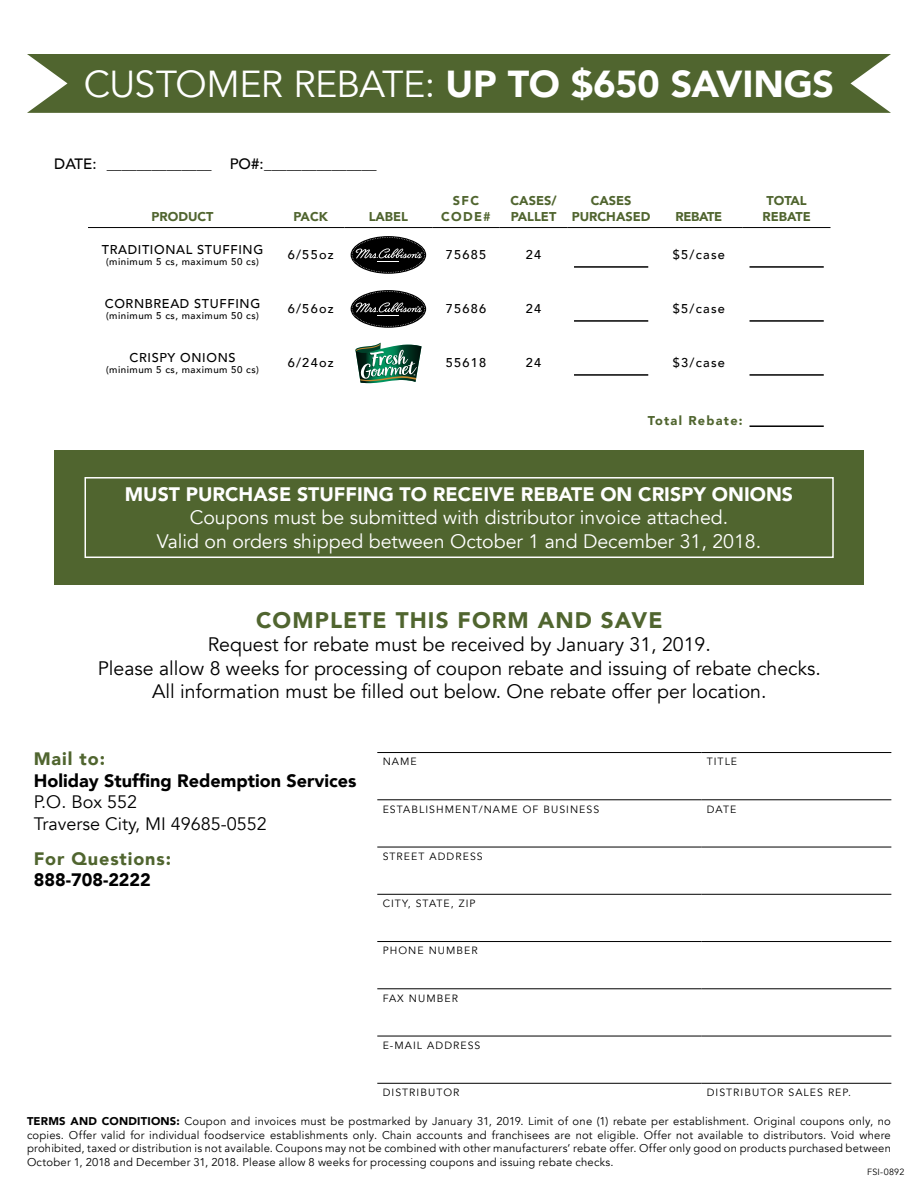
<style>
.page{position:relative;width:918px;height:1188px;background:#fff}
.page>*{position:absolute;margin:0;border:0;box-sizing:border-box;transform-origin:0 0}
.t1{font:37.5px "Avenir";letter-spacing:-.015em;color:#fff}
.t2{font:900 22.5px "Avenir";letter-spacing:.05em;color:#50652f}
.t3{font:19.5px/23.4px "Avenir";color:#000;text-align:center}
.t4{font:19.5px/23.4px "Avenir";color:#fff;text-align:center}
.t5{font:900 19.5px "Avenir";color:#fff}
.t6{font:900 18px "Avenir";color:#000}
.t7{font:18px/21.6px "Avenir";color:#000}
.t8{font:900 18px "Avenir";letter-spacing:.05em;color:#50652f}
.t9{font:500 15px "Avenir";color:#000}
.t10{font:500 12.75px "Avenir";letter-spacing:.05em;color:#000}
.t11{font:900 12.75px/15.3px "Avenir";color:#50652f;text-align:center}
.t12{font:900 12.75px "Avenir";letter-spacing:.1em;color:#50652f}
.t13{font:11.25px/13.5px "Avenir";letter-spacing:.02em;color:#000;text-align:justify}
.t14{font:10.5px "Avenir";letter-spacing:.1em;color:#000}
.t15{font:500 9.75px "Avenir";letter-spacing:.05em;color:#000}
.t16{font:9px "Avenir";letter-spacing:.02em;color:#000}
.s1{font-weight:900}
</style>
<div class="page">
<hr style="left:377px;top:847px;width:324px;height:1px;background:#000">
<hr style="left:701px;top:847px;width:190px;height:1px;background:#000">
<hr style="left:377px;top:894px;width:324px;height:1px;background:#000">
<hr style="left:701px;top:894px;width:190px;height:1px;background:#000">
<hr style="left:377px;top:941px;width:324px;height:1px;background:#000">
<hr style="left:701px;top:941px;width:190px;height:1px;background:#000">
<hr style="left:377px;top:988px;width:324px;height:1px;background:#000">
<hr style="left:701px;top:988px;width:190px;height:1px;background:#000">
<hr style="left:377px;top:1036px;width:324px;height:1px;background:#000">
<hr style="left:701px;top:1036px;width:190px;height:1px;background:#000">
<hr style="left:377px;top:1083px;width:324px;height:1px;background:#000">
<hr style="left:701px;top:1083px;width:190px;height:1px;background:#000">
<hr style="left:377px;top:752px;width:324px;height:1px;background:#000">
<hr style="left:701px;top:752px;width:190px;height:1px;background:#000">
<hr style="left:377px;top:799px;width:324px;height:1px;background:#000">
<hr style="left:701px;top:799px;width:190px;height:1px;background:#000">
<div style="left:27px;top:54px;width:864px;height:59px;background:#50652f"></div>
<div style="left:54px;top:450px;width:810px;height:135px;background:#50652f"></div>
<div style="left:85px;top:477px;width:749px;height:81px;border:2px solid #fff"></div>
<hr style="left:88px;top:227px;width:189px;height:1px;background:#000">
<hr style="left:277px;top:227px;width:68px;height:1px;background:#000">
<hr style="left:345px;top:227px;width:87px;height:1px;background:#000">
<hr style="left:432px;top:227px;width:68px;height:1px;background:#000">
<hr style="left:500px;top:227px;width:67px;height:1px;background:#000">
<hr style="left:567px;top:227px;width:88px;height:1px;background:#000">
<hr style="left:655px;top:227px;width:88px;height:1px;background:#000">
<hr style="left:743px;top:227px;width:88px;height:1px;background:#000">
<svg style="left:351px;top:236px;width:75px;height:38px"></svg>
<hr style="left:574px;top:266px;width:74px;height:2px;background:#000">
<hr style="left:750px;top:266px;width:74px;height:2px;background:#000">
<svg style="left:351px;top:290px;width:75px;height:38px"></svg>
<hr style="left:574px;top:320px;width:74px;height:2px;background:#000">
<hr style="left:750px;top:320px;width:74px;height:2px;background:#000">
<svg style="left:355px;top:343px;width:67px;height:40px"></svg>
<hr style="left:574px;top:374px;width:74px;height:2px;background:#000">
<hr style="left:750px;top:374px;width:74px;height:2px;background:#000">
<hr style="left:750px;top:425px;width:74px;height:2px;background:#000">
<h1 class="t1" style="left:84px;top:61px;width:752px">CUSTOMER REBATE: <span class="s1">UP TO $650 SAVINGS</span></h1>
<h3 class="t9" style="left:54px;top:151px;width:324px">DATE: ______________ PO#:_______________</h3>
<p class="t11" style="left:151px;top:208px;width:64px">PRODUCT</p>
<p class="t11" style="left:294px;top:208px;width:36px">PACK</p>
<p class="t11" style="left:369px;top:208px;width:41px">LABEL</p>
<p class="t11" style="left:441px;top:193px;width:51px">SFC<br>CODE#</p>
<p class="t11" style="left:511px;top:193px;width:48px;text-align:left">CASES/<br>PALLET</p>
<p class="t11" style="left:572px;top:193px;width:80px">CASES<br>PURCHASED</p>
<p class="t11" style="left:675px;top:208px;width:48px">REBATE</p>
<p class="t10" style="left:102px;top:238px;width:163px">TRADITIONAL STUFFING</p>
<p class="t15" style="left:106px;top:253px;width:154px">(minimum 5 cs, maximum 50 cs)</p>
<p class="t10" style="left:288px;top:244px;width:48px">6/55oz</p>
<p class="t10" style="left:446px;top:244px;width:42px">75685</p>
<p class="t10" style="left:526px;top:244px;width:17px">24</p>
<p class="t10" style="left:673px;top:244px;width:54px">$5/case</p>
<p class="t10" style="left:105px;top:292px;width:157px">CORNBREAD STUFFING</p>
<p class="t15" style="left:106px;top:307px;width:154px">(minimum 5 cs, maximum 50 cs)</p>
<p class="t10" style="left:288px;top:298px;width:48px">6/56oz</p>
<p class="t10" style="left:446px;top:298px;width:42px">75686</p>
<p class="t10" style="left:526px;top:298px;width:17px">24</p>
<p class="t10" style="left:673px;top:298px;width:54px">$5/case</p>
<p class="t10" style="left:129px;top:346px;width:108px">CRISPY ONIONS</p>
<p class="t15" style="left:106px;top:361px;width:154px">(minimum 5 cs, maximum 50 cs)</p>
<p class="t10" style="left:288px;top:352px;width:48px">6/24oz</p>
<p class="t10" style="left:446px;top:352px;width:42px">55618</p>
<p class="t10" style="left:526px;top:352px;width:17px">24</p>
<p class="t10" style="left:673px;top:352px;width:54px">$3/case</p>
<p class="t12" style="left:648px;top:410px;width:96px">Total Rebate:</p>
<p class="t11" style="left:763px;top:193px;width:50px">TOTAL<br>REBATE</p>
<h3 class="t5" style="left:125px;top:478px;width:670px">MUST PURCHASE STUFFING TO RECEIVE REBATE ON CRISPY ONIONS</h3>
<h3 class="t4" style="left:157px;top:506px;width:606px">Coupons must be submitted with distributor invoice attached.<br>Valid on orders shipped between October 1 and December 31, 2018.</h3>
<h2 class="t2" style="left:256px;top:601px;width:408px">COMPLETE THIS FORM AND SAVE</h2>
<h3 class="t3" style="left:98px;top:633px;width:725px">Request for rebate must be received by January 31, 2019.<br>Please allow 8 weeks for processing of coupon rebate and issuing of rebate checks.<br>All information must be filled out below. One rebate offer per location.</h3>
<h3 class="t8" style="left:34px;top:743px;width:73px">Mail to:</h3>
<h3 class="t6" style="left:34px;top:765px;width:324px">Holiday Stuffing Redemption Services</h3>
<h3 class="t7" style="left:34px;top:791px;width:235px">P.O. Box 552<br>Traverse City, MI 49685-0552</h3>
<h3 class="t8" style="left:34px;top:843px;width:139px">For Questions:</h3>
<h3 class="t6" style="left:34px;top:865px;width:119px">888-708-2222</h3>
<p class="t14" style="left:383px;top:755px;width:36px">NAME</p>
<p class="t14" style="left:707px;top:755px;width:32px">TITLE</p>
<p class="t14" style="left:383px;top:803px;width:218px">ESTABLISHMENT/NAME OF BUSINESS</p>
<p class="t14" style="left:707px;top:803px;width:31px">DATE</p>
<p class="t14" style="left:383px;top:850px;width:102px">STREET ADDRESS</p>
<p class="t14" style="left:383px;top:897px;width:94px">CITY, STATE, ZIP</p>
<p class="t14" style="left:383px;top:944px;width:97px">PHONE NUMBER</p>
<p class="t14" style="left:383px;top:992px;width:77px">FAX NUMBER</p>
<p class="t14" style="left:383px;top:1039px;width:99px">E-MAIL ADDRESS</p>
<p class="t14" style="left:383px;top:1086px;width:78px">DISTRIBUTOR</p>
<p class="t14" style="left:707px;top:1086px;width:146px">DISTRIBUTOR SALES REP.</p>
<p class="t13" style="left:27px;top:1115px;width:866px"><span class="s1">TERMS AND CONDITIONS:</span> Coupon and invoices must be postmarked by January 31, 2019. Limit of one (1) rebate per establishment. Original coupons only, no copies. Offer valid for individual foodservice establishments only. Chain accounts and franchisees are not eligible. Offer not available to distributors. Void where prohibited, taxed or distribution is not available. Coupons may not be combined with other manufacturers’ rebate offer. Offer only good on products purchased between October 1, 2018 and December 31, 2018. Please allow 8 weeks for processing coupons and issuing rebate checks.</p>
<p class="t16" style="left:867px;top:1166px;width:39px">FSI-0892</p>
</div>
